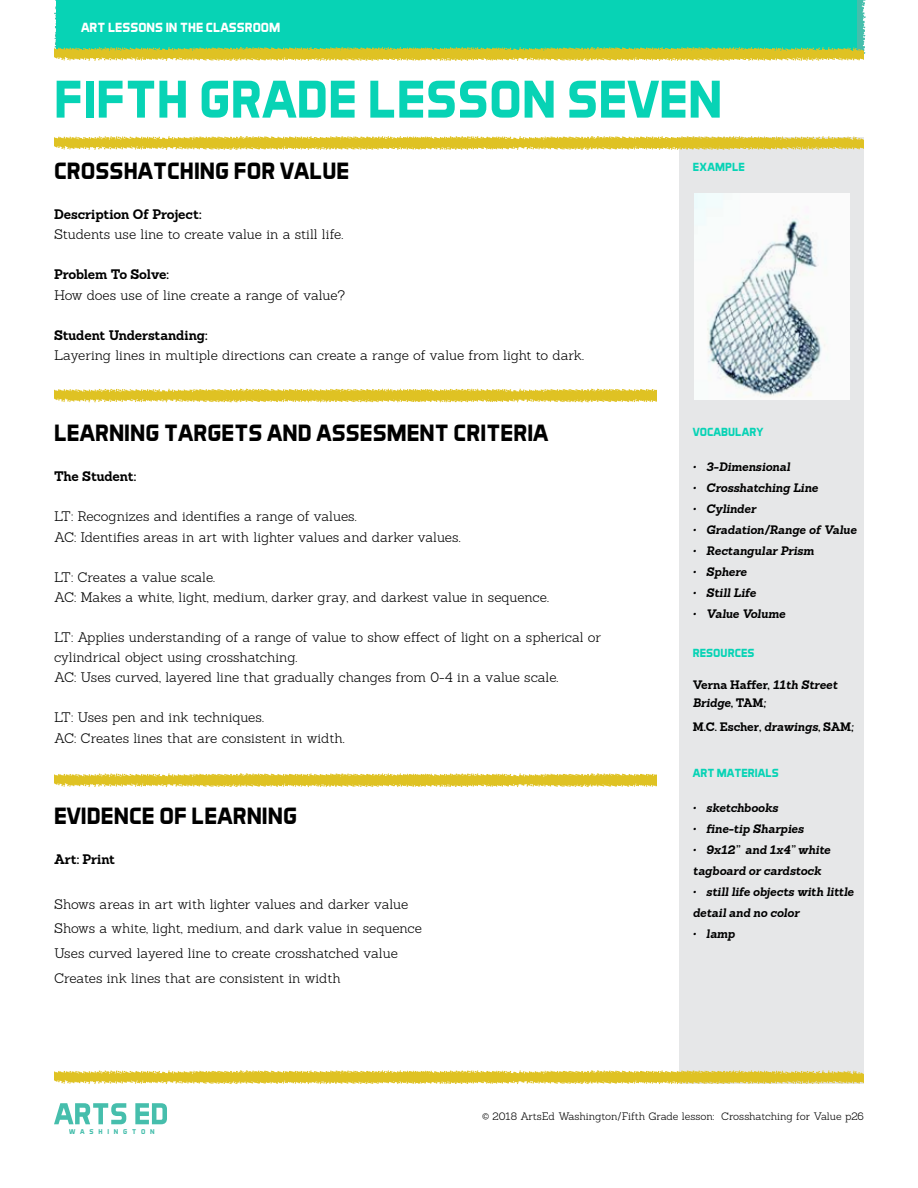
<style>
.page{position:relative;width:918px;height:1188px;background:#fff}
.page>*{position:absolute;margin:0;border:0;box-sizing:border-box;transform-origin:0 0}
.t1{font:700 54px "Aero Matics";color:#07d3b5}
.t2{font:700 24px "Aero Matics";color:#000}
.t3{font:300 13.5px/20.1px "Sanchez";letter-spacing:-.005em;color:#000}
.t4{font:700 13.5px "Sanchez";letter-spacing:-.01em;color:#000}
.t5{font:700 13.5px "Aero Matics";color:#fff}
.t6{font:italic 700 12px/21px "Sanchez";letter-spacing:-.01em;color:#000}
.t7{font:700 12px "Aero Matics";color:#07d3b5}
.t8{font:700 12px "Sanchez";letter-spacing:-.005em;color:#000}
.t9{font:300 10.5px "Sanchez";letter-spacing:-.005em;color:#000}
.t10{font:700 7.05px "Aero Matics";letter-spacing:.68em;color:#46beac}
.s1{font-style:normal}
.s2{font-style:italic}
</style>
<div class="page">
<div style="left:679px;top:137px;width:185px;height:947px;background:#e6e7e8"></div>
<svg style="left:54px;top:1103px;width:72px;height:21px"></svg>
<svg style="left:135px;top:1103px;width:32px;height:21px"></svg>
<svg style="left:54px;top:0;width:812px;height:61px;background:#35d09c"></svg>
<svg style="left:54px;top:136px;width:810px;height:14px;background:#e4ce50"></svg>
<svg style="left:54px;top:389px;width:603px;height:13px;background:#e3cb43"></svg>
<svg style="left:54px;top:773px;width:603px;height:14px;background:#e5ce51"></svg>
<svg style="left:54px;top:1070px;width:810px;height:14px;background:#e4cd50"></svg>
<img style="left:694px;top:193px;width:155px;height:206px">
<p class="t5" style="left:81px;top:20px;width:201px">ART LESSONS IN THE CLASSROOM</p>
<h1 class="t1" style="left:54px;top:67px;width:670px">FIFTH GRADE LESSON SEVEN</h1>
<h2 class="t2" style="left:54px;top:156px;width:297px">CROSSHATCHING FOR VALUE</h2>
<p class="t4" style="left:54px;top:205px;width:149px">Description Of Project:</p>
<p class="t3" style="left:54px;top:224px;width:291px">Students use line to create value in a still life.</p>
<p class="t4" style="left:54px;top:265px;width:116px">Problem To Solve:</p>
<p class="t3" style="left:54px;top:285px;width:293px">How does use of line create a range of value?</p>
<p class="t4" style="left:54px;top:326px;width:155px">Student Understanding:</p>
<p class="t3" style="left:54px;top:345px;width:532px">Layering lines in multiple directions can create a range of value from light to dark.</p>
<h2 class="t2" style="left:54px;top:418px;width:496px">LEARNING TARGETS AND ASSESMENT CRITERIA</h2>
<p class="t4" style="left:54px;top:467px;width:84px">The Student:</p>
<p class="t3" style="left:54px;top:507px;width:408px">LT: Recognizes and identifies a range of values.<br>AC: Identifies areas in art with lighter values and darker values.</p>
<p class="t3" style="left:54px;top:567px;width:496px">LT: Creates a value scale.<br>AC: Makes a white, light, medium, darker gray, and darkest value in sequence.</p>
<p class="t3" style="left:54px;top:627px;width:549px">LT: Applies understanding of a range of value to show effect of light on a spherical or cylindrical object using crosshatching.<br>AC: Uses curved, layered line that gradually changes from 0-4 in a value scale.</p>
<p class="t3" style="left:54px;top:708px;width:292px">LT: Uses pen and ink techniques.<br>AC: Creates lines that are consistent in width.</p>
<h2 class="t2" style="left:54px;top:801px;width:245px">EVIDENCE OF LEARNING</h2>
<p class="t4" style="left:54px;top:850px;width:63px">Art: Print</p>
<p class="t3" style="left:54px;top:891px;width:370px;line-height:24.8px">Shows areas in art with lighter values and darker value Shows a white, light, medium, and dark value in sequence Uses curved layered line to create crosshatched value Creates ink lines that are consistent in width</p>
<p class="t7" style="left:693px;top:159px;width:54px">EXAMPLE</p>
<p class="t7" style="left:693px;top:425px;width:72px">VOCABULARY</p>
<p class="t6" style="left:693px;top:456px;width:99px">• 3-Dimensional</p>
<p class="t6" style="left:693px;top:477px;width:127px">• Crosshatching Line</p>
<p class="t6" style="left:693px;top:498px;width:65px">• Cylinder</p>
<p class="t6" style="left:693px;top:519px;width:165px">• Gradation/Range of Value</p>
<p class="t6" style="left:693px;top:540px;width:123px">• Rectangular Prism</p>
<p class="t6" style="left:693px;top:561px;width:55px">• Sphere</p>
<p class="t6" style="left:693px;top:582px;width:65px">• Still Life</p>
<p class="t6" style="left:693px;top:603px;width:94px">• Value Volume</p>
<p class="t7" style="left:693px;top:646px;width:63px">RESOURCES</p>
<p class="t6" style="left:693px;top:675px;width:146px;line-height:18px"><span class="s1">Verna Haffer,</span> 11th Street<br>Bridge, <span class="s1">TAM</span>;</p>
<p class="t8" style="left:693px;top:719px;width:162px">M.C. Escher<span class="s2">, drawings,</span> SAM<span class="s2">;</span></p>
<p class="t7" style="left:693px;top:766px;width:88px">ART MATERIALS</p>
<p class="t6" style="left:693px;top:797px;width:87px">• sketchbooks</p>
<p class="t6" style="left:693px;top:818px;width:113px">• fine-tip Sharpies</p>
<p class="t6" style="left:693px;top:839px;width:139px">• 9x12” and 1x4” white tagboard or cardstock</p>
<p class="t6" style="left:693px;top:881px;width:163px">• still life objects with little detail and no color</p>
<p class="t6" style="left:693px;top:923px;width:44px">• lamp</p>
<p class="t10" style="left:69px;top:1127px;width:87px">WASHINGTON</p>
<p class="t9" style="left:482px;top:1110px;width:383px">© 2018 ArtsEd Washington/Fifth Grade lesson: Crosshatching for Value p26</p>
</div>
